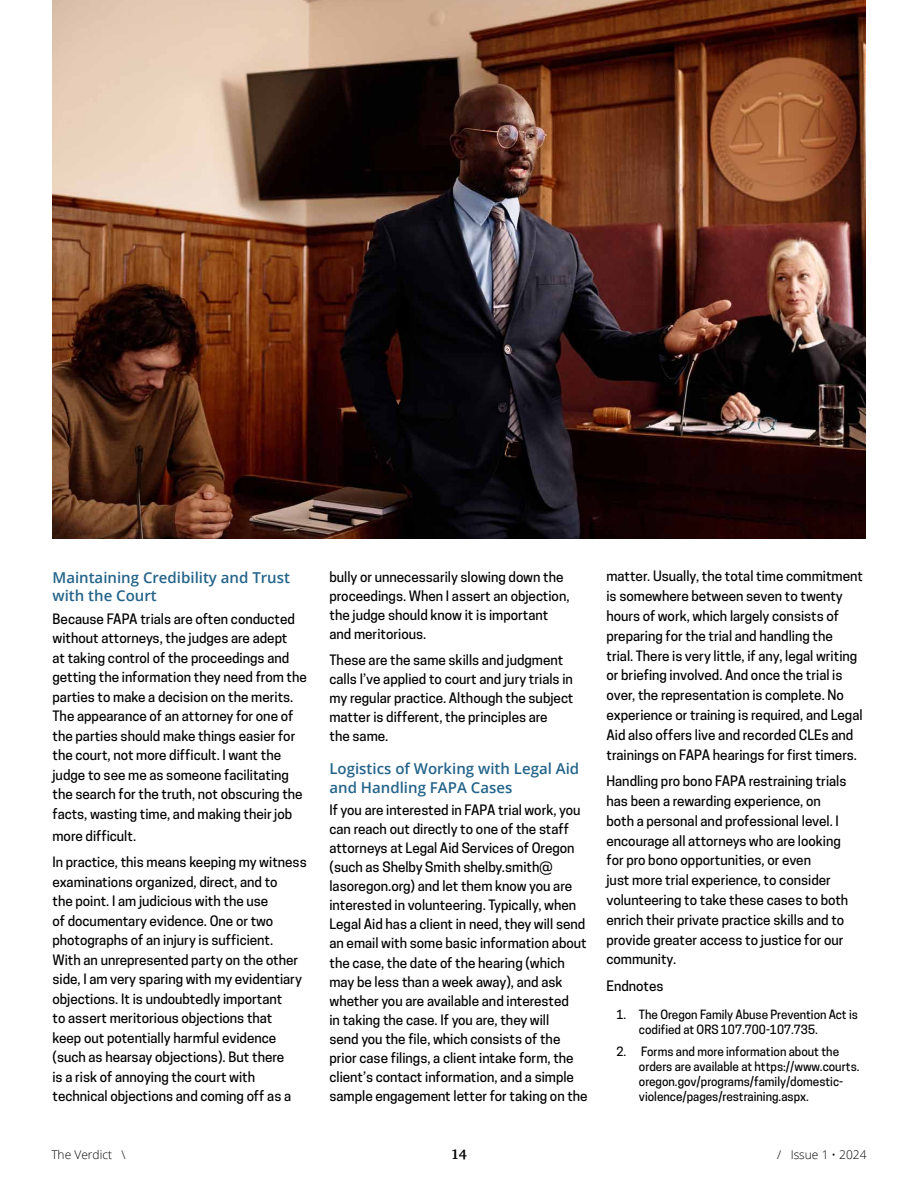
<style>
.page{position:relative;width:918px;height:1188px;background:#fff}
.page>*{position:absolute;margin:0;border:0;box-sizing:border-box;transform-origin:0 0}
.t1{font:600 15px/18.5px "Open Sans";color:#24648a}
.t2{font:700 13.8px "Charter";color:#000}
.t3{font:500 13.5px/19px "Cooper Hewitt";color:#000}
.t4{font:500 12px/15px "Cooper Hewitt";color:#000}
.t5{font:300 12px "Open Sans";color:#000}
</style>
<div class="page">
<img style="left:52px;top:0;width:814px;height:538px">
<p class="t1" style="left:52px;top:568px;width:239px">Maintaining Credibility and Trust with the Court</p>
<p class="t3" style="left:52px;top:609px;width:256px;line-height:19.5px">Because FAPA trials are often conducted without attorneys, the judges are adept<br>at taking control of the proceedings and getting the information they need from the parties to make a decision on the merits.<br>The appearance of an attorney for one of the parties should make things easier for the court, not more difficult. I want the judge to see me as someone facilitating the search for the truth, not obscuring the facts, wasting time, and making their job</p>
<p class="t3" style="left:52px;top:823px;width:256px;line-height:26.2px">more difficult.<br>In practice, this means keeping my witness</p>
<p class="t3" style="left:52px;top:872px;width:251px;line-height:19.5px">examinations organized, direct, and to<br>the point. I am judicious with the use<br>of documentary evidence. One or two photographs of an injury is sufficient.<br>With an unrepresented party on the other side, I am very sparing with my evidentiary objections. It is undoubtedly important<br>to assert meritorious objections that keep out potentially harmful evidence (such as hearsay objections). But there<br>is a risk of annoying the court with technical objections and coming off as a</p>
<p class="t3" style="left:330px;top:567px;width:242px">bully or unnecessarily slowing down the proceedings. When I assert an objection, the judge should know it is important and meritorious.</p>
<p class="t3" style="left:330px;top:650px;width:245px">These are the same skills and judgment calls I’ve applied to court and jury trials in my regular practice. Although the subject matter is different, the principles are<br>the same.</p>
<p class="t1" style="left:330px;top:759px;width:251px;line-height:19px">Logistics of Working with Legal Aid and Handling FAPA Cases</p>
<p class="t3" style="left:330px;top:800px;width:260px">If you are interested in FAPA trial work, you can reach out directly to one of the staff attorneys at Legal Aid Services of Oregon (such as Shelby Smith shelby.smith@ lasoregon.org) and let them know you are interested in volunteering. Typically, when Legal Aid has a client in need, they will send an email with some basic information about the case, the date of the hearing (which may be less than a week away), and ask whether you are available and interested<br>in taking the case. If you are, they will<br>send you the file, which consists of the prior case filings, a client intake form, the client’s contact information, and a simple sample engagement letter for taking on the</p>
<p class="t3" style="left:607px;top:566px;width:258px;line-height:19.8px">matter. Usually, the total time commitment is somewhere between seven to twenty hours of work, which largely consists of preparing for the trial and handling the trial. There is very little, if any, legal writing or briefing involved. And once the trial is over, the representation is complete. No experience or training is required, and Legal Aid also offers live and recorded CLEs and trainings on FAPA hearings for first timers.</p>
<p class="t3" style="left:607px;top:771px;width:243px;line-height:19.8px">Handling pro bono FAPA restraining trials has been a rewarding experience, on both a personal and professional level. I encourage all attorneys who are looking for pro bono opportunities, or even<br>just more trial experience, to consider volunteering to take these cases to both enrich their private practice skills and to provide greater access to justice for our community.</p>
<p class="t3" style="left:607px;top:976px;width:58px">Endnotes</p>
<p class="t4" style="left:639px;top:1007px;width:221px;text-indent:-22px">1. The Oregon Family Abuse Prevention Act is codified at ORS 107.700-107.735.</p>
<p class="t4" style="left:639px;top:1044px;width:222px;text-indent:-22px">2. Forms and more information about the orders are available at https://www.courts. oregon.gov/programs/family/domestic&shy;violence/pages/restraining.aspx.</p>
<p class="t5" style="left:51px;top:1146px;width:76px">The Verdict \</p>
<p class="t2" style="left:451px;top:1142px;width:18px">14</p>
<p class="t5" style="left:777px;top:1146px;width:91px">/ Issue 1 • 2024</p>
</div>
